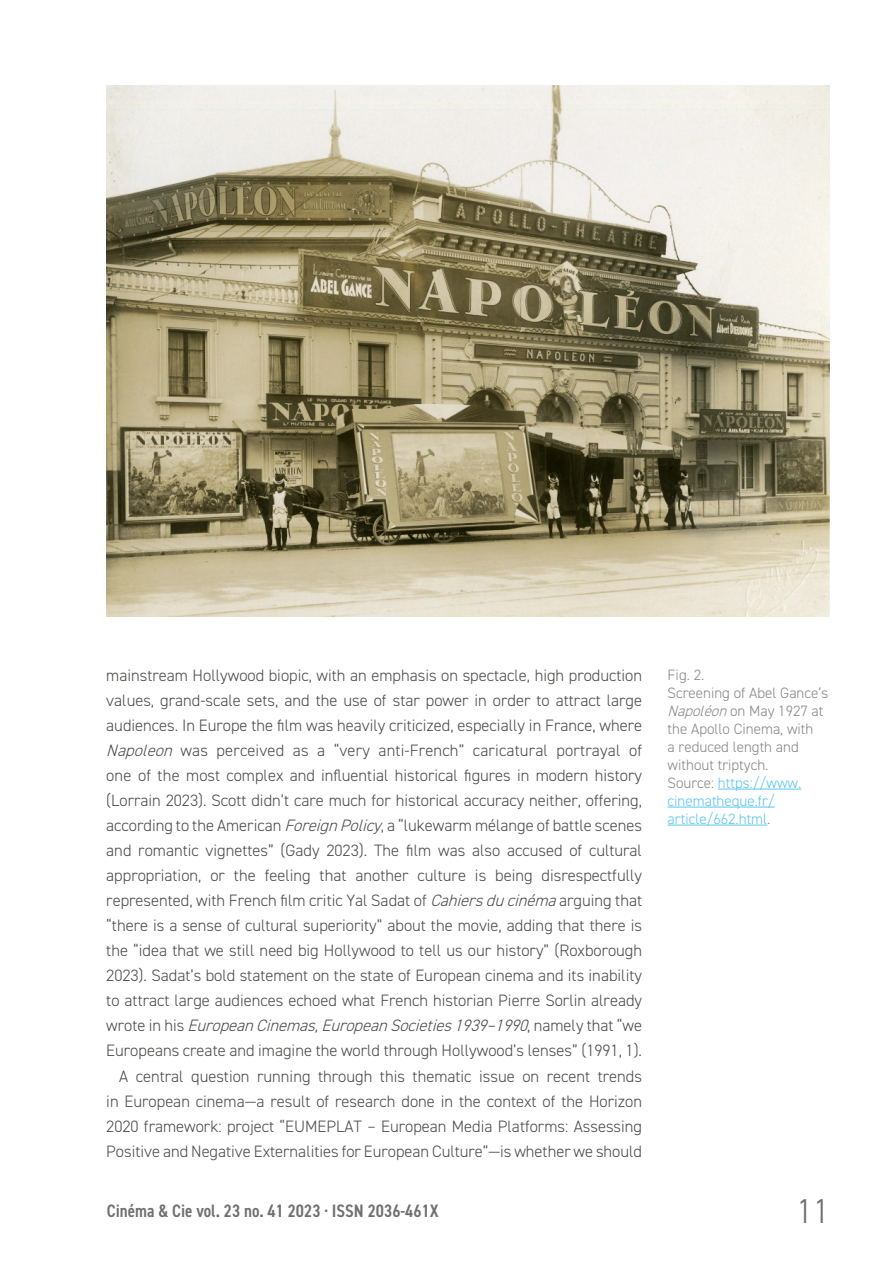
<style>
.page{position:relative;width:893px;height:1263px;background:#fff}
.page>*{position:absolute;margin:0;border:0;box-sizing:border-box;transform-origin:0 0}
.t1{font:300 34.5px "DIN2014";color:#706f6f}
.t2{font:600 condensed 18px "DIN2014";color:#706f6f}
.t3{font:300 16.5px/25px "DIN2014";color:#4a4a49;text-align:right}
.t4{font:300 15px/18px "DIN2014";color:#878787}
.s1{font-style:italic}
.s2{color:#5bc5f2}
</style>
<div class="page">
<img style="left:106px;top:85px;width:724px;height:531px">
<hr style="left:718px;top:789px;width:83px;height:1px;background:#5bc5f2">
<hr style="left:668px;top:807px;width:107px;height:1px;background:#5bc5f2">
<hr style="left:668px;top:825px;width:99px;height:1px;background:#5bc5f2">
<p class="t3" style="left:106px;top:662px;width:537px">mainstream Hollywood biopic, with an emphasis on spectacle, high production values, grand-scale sets, and the use of star power in order to attract large audiences. In Europe the film was heavily criticized, especially in France, where <span class="s1">Napoleon</span> was perceived as a “very anti-French” caricatural portrayal of one of the most complex and influential historical figures in modern history (Lorrain 2023). Scott didn’t care much for historical accuracy neither, offering, according to the American <span class="s1">ForeignPolicy</span>, a “lukewarm mélange of battle scenes and romantic vignettes” (Gady 2023). The film was also accused of cultural appropriation, or the feeling that another culture is being disrespectfully represented, with French film critic Yal Sadat of <span class="s1">Cahiersducinéma</span>arguing that “there is a sense of cultural superiority” about the movie, adding that there is the “idea that we still need big Hollywood to tell us our history” (Roxborough 2023). Sadat’s bold statement on the state of European cinema and its inability to attract large audiences echoed what French historian Pierre Sorlin already w r o t e i n h i s <span class="s1">EuropeanCinemas,EuropeanSocieties1939–1990</span>, n a m e l y t h a t “ w e Europeans create and imagine the world through Hollywood’s lenses” (1991, 1).<br>A central question running through this thematic issue on recent trends in European cinema—a result of research done in the context of the Horizon 2020 framework: project “EUMEPLAT – European Media Platforms: Assessing Positive and Negative Externalities for European Culture”—is whether we should</p>
<p class="t4" style="left:668px;top:665px;width:162px">Fig. 2.<br>Screening of Abel Gance’s<br><span class="s1">Napoléon</span>o n M a y 1 9 2 7 a t the Apollo Cinema, with<br>a reduced length and without triptych.<br>Source: <span class="s2">https://www. cinematheque.fr/ article/662.html</span>.</p>
<p class="t2" style="left:107px;top:1199px;width:333px">Cinéma &amp; Cie vol. 23 no. 41 2023 · ISSN 2036-461X</p>
<h1 class="t1" style="left:796px;top:1190px;width:35px">11</h1>
</div>
